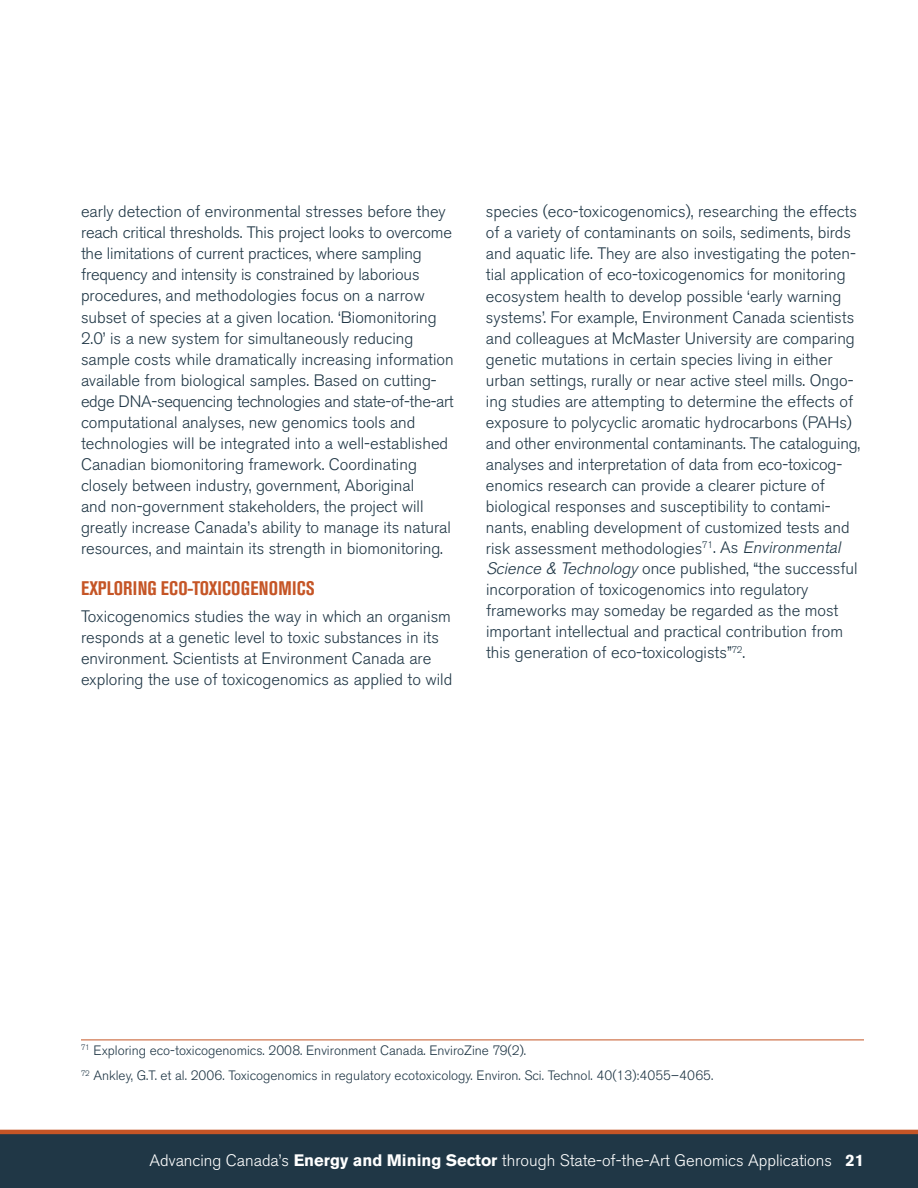
<style>
.page{position:relative;width:918px;height:1188px;background:#fff}
.page>*{position:absolute;margin:0;border:0;box-sizing:border-box;transform-origin:0 0}
.t1{font:700 condensed 19.5px "Akzidenz Grotesk BE";letter-spacing:.01em;color:#c55526}
.t2{font:300 16.5px/21px "Akzidenz Grotesk BE";color:#203746}
.t3{font:300 16.5px "Akzidenz Grotesk BE";color:#fff}
.t4{font:300 13.5px/25.2px "Akzidenz Grotesk BE";color:#203746}
.s1{font-style:italic}
.s2{font-weight:700}
</style>
<div class="page">
<div style="left:0;top:1134px;width:918px;height:54px;background:#203746"></div>
<hr style="left:0;top:1130px;width:918px;height:4px;background:#c55526">
<hr style="left:81px;top:1040px;width:783px;height:1px;background:#c55526">
<p class="t2" style="left:81px;top:202px;width:374px">early detection of environmental stresses before they reach critical thresholds. This project looks to overcome the limitations of current practices, where sampling frequency and intensity is constrained by laborious procedures, and methodologies focus on a narrow subset of species at a given location. ‘Biomonitoring 2.0’ is a new system for simultaneously reducing sample costs while dramatically increasing information available from biological samples. Based on cutting&shy;edge DNA-sequencing technologies and state-of-the-art computational analyses, new genomics tools and technologies will be integrated into a well-established Canadian biomonitoring framework. Coordinating closely between industry, government, Aboriginal<br>and non-government stakeholders, the project will greatly increase Canada’s ability to manage its natural resources, and maintain its strength in biomonitoring.</p>
<p class="t1" style="left:81px;top:577px;width:226px">EXPLORING ECO-TOXICOGENOMICS</p>
<p class="t2" style="left:81px;top:607px;width:373px">Toxicogenomics studies the way in which an organism responds at a genetic level to toxic substances in its environment. Scientists at Environment Canada are exploring the use of toxicogenomics as applied to wild</p>
<p class="t2" style="left:486px;top:202px;width:376px">species (eco-toxicogenomics), researching the effects of a variety of contaminants on soils, sediments, birds and aquatic life. They are also investigating the poten&shy;tial application of eco-toxicogenomics for monitoring ecosystem health to develop possible ‘early warning systems’. For example, Environment Canada scientists and colleagues at McMaster University are comparing genetic mutations in certain species living in either urban settings, rurally or near active steel mills. Ongo&shy;ing studies are attempting to determine the effects of exposure to polycyclic aromatic hydrocarbons (PAHs) and other environmental contaminants. The cataloguing, analyses and interpretation of data from eco-toxicog&shy;enomics research can provide a clearer picture of biological responses and susceptibility to contami&shy;nants, enabling development of customized tests and risk assessment methodologies<sup>71</sup>. As <span class="s1">Environmental Science &amp; Technology</span> once published, “the successful incorporation of toxicogenomics into regulatory frameworks may someday be regarded as the most important intellectual and practical contribution from this generation of eco-toxicologists”<sup>72</sup>.</p>
<p class="t4" style="left:81px;top:1038px;width:634px"><sup>71</sup> Exploring eco-toxicogenomics. 2008. Environment Canada. EnviroZine 79(2).<br><sup>72</sup> Ankley, G.T. et al. 2006. Toxicogenomics in regulatory ecotoxicology. Environ. Sci. Technol. 40(13):4055–4065.</p>
<p class="t3" style="left:150px;top:1151px;width:716px">Advancing Canada’s <span class="s2">Energy and Mining Sector</span> through State-of-the-Art Genomics Applications <span class="s2">21</span></p>
</div>
